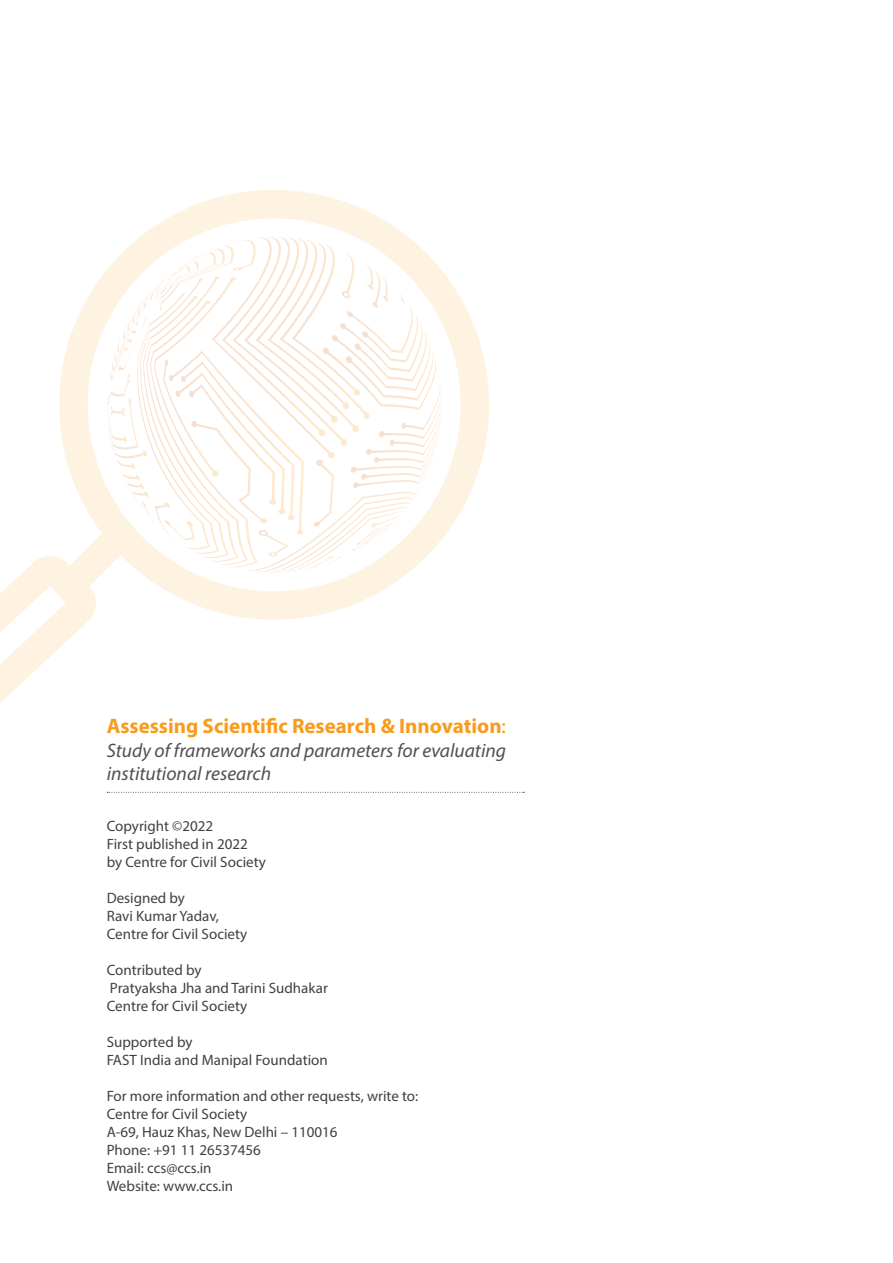
<style>
.page{position:relative;width:893px;height:1263px;background:#fff}
.page>*{position:absolute;margin:0;border:0;box-sizing:border-box;transform-origin:0 0}
.t1{font:700 21px "Myriad Pro";color:#f99b1c}
.t2{font:italic 19.5px/23.4px "Myriad Pro";color:#544f51}
.t3{font:15px/18px "Myriad Pro";color:#414042}
.s1{font-weight:400}
</style>
<div class="page">
<div style="left:59px;top:190px;width:430px;height:430px;border:28px solid #f99b1c;border-radius:50%"></div>
<svg style="left:0;top:236px;width:524px;height:557px"></svg>
<h1 class="t1" style="left:107px;top:712px;width:401px">Assessing Scientific Research &amp; Innovation<span class="s1">:</span></h1>
<h2 class="t2" style="left:107px;top:738px;width:401px">Study of frameworks and parameters for evaluating institutional research</h2>
<p class="t3" style="left:107px;top:817px;width:161px">Copyright ©2022<br>First published in 2022 by Centre for Civil Society</p>
<p class="t3" style="left:107px;top:889px;width:142px">Designed by<br>Ravi Kumar Yadav,<br>Centre for Civil Society</p>
<p class="t3" style="left:107px;top:961px;width:223px">Contributed by<br>Pratyaksha Jha and Tarini Sudhakar<br>Centre for Civil Society</p>
<p class="t3" style="left:107px;top:1033px;width:223px">Supported by<br>FAST India and Manipal Foundation</p>
<p class="t3" style="left:107px;top:1087px;width:313px">For more information and other requests, write to:<br>Centre for Civil Society<br>A-69, Hauz Khas, New Delhi – 110016<br>Phone: +91 11 26537456<br>Email: ccs@ccs.in<br>Website: www.ccs.in</p>
</div>
